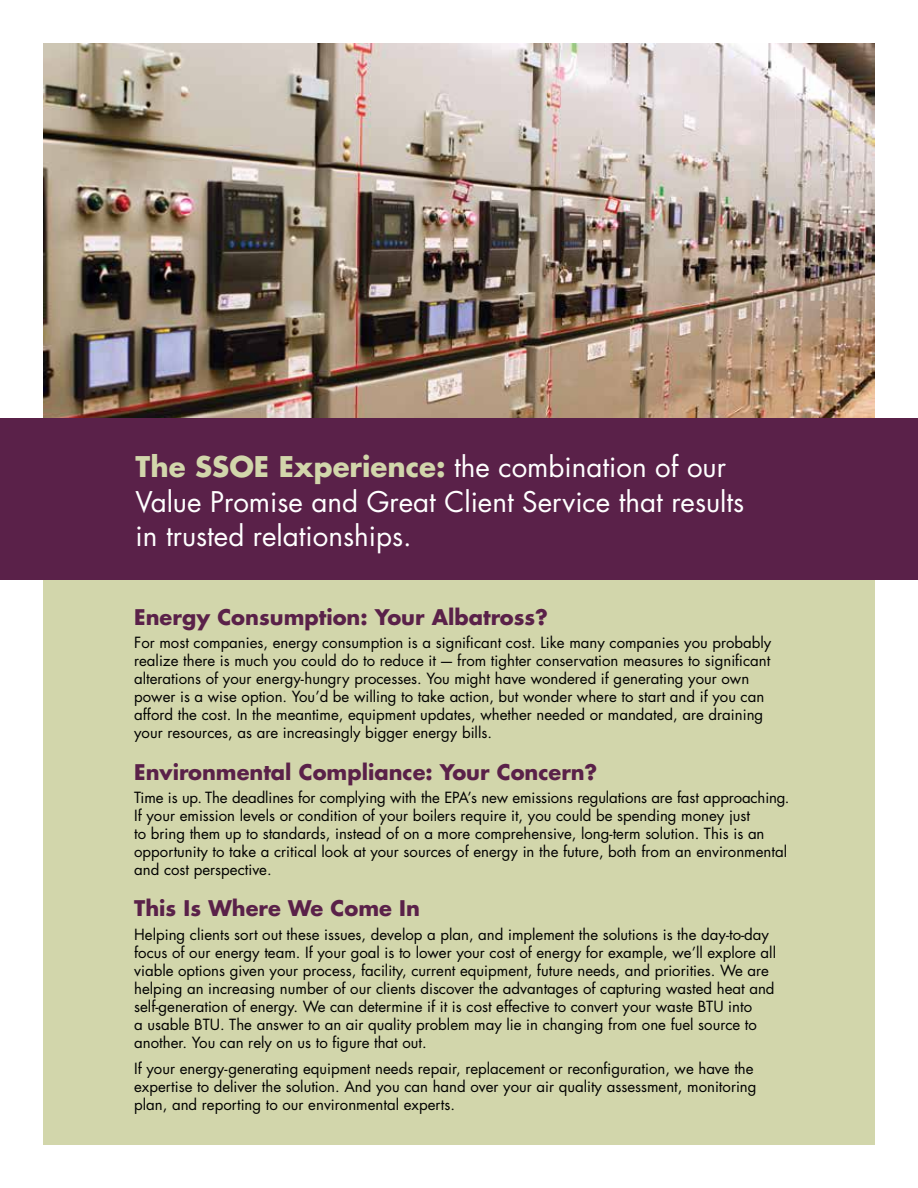
<style>
.page{position:relative;width:918px;height:1188px;background:#fff}
.page>*{position:absolute;margin:0;border:0;box-sizing:border-box;transform-origin:0 0}
.t1{font:27.75px/34.5px "Futura Std";color:#fff}
.t2{font:700 21px "Futura Std";color:#5a2149}
.t3{font:15px/18px "Futura Std";color:#000}
.s1{font-weight:700;color:#d2d6ab}
</style>
<div class="page">
<div style="left:43px;top:455px;width:832px;height:689px;background:#d2d6ab"></div>
<img style="left:43px;top:43px;width:832px;height:375px">
<div style="left:0;top:418px;width:918px;height:162px;background:#5a2149"></div>
<h1 class="t1" style="left:136px;top:450px;width:610px"><span class="s1">The SSOE Experience:</span> the combination of our<br>Value Promise and Great Client Service that results in trusted relationships.</h1>
<h2 class="t2" style="left:134px;top:603px;width:415px">Energy Consumption: Your Albatross?</h2>
<p class="t3" style="left:134px;top:634px;width:639px">For most companies, energy consumption is a significant cost. Like many companies you probably realize there is much you could do to reduce it — from tighter conservation measures to significant alterations of your energy-hungry processes. You might have wondered if generating your own power is a wise option. You’d be willing to take action, but wonder where to start and if you can afford the cost. In the meantime, equipment updates, whether needed or mandated, are draining your resources, as are increasingly bigger energy bills.</p>
<h2 class="t2" style="left:134px;top:758px;width:465px">Environmental Compliance: Your Concern?</h2>
<p class="t3" style="left:134px;top:789px;width:657px">Time is up. The deadlines for complying with the EPA’s new emissions regulations are fast approaching.<br>If your emission levels or condition of your boilers require it, you could be spending money just<br>to bring them up to standards, instead of on a more comprehensive, long-term solution. This is an opportunity to take a critical look at your sources of energy in the future, both from an environmental and cost perspective.</p>
<h2 class="t2" style="left:134px;top:894px;width:287px">This Is Where We Come In</h2>
<p class="t3" style="left:134px;top:925px;width:643px">Helping clients sort out these issues, develop a plan, and implement the solutions is the day-to-day focus of our energy team. If your goal is to lower your cost of energy for example, we’ll explore all viable options given your process, facility, current equipment, future needs, and priorities. We are helping an increasing number of our clients discover the advantages of capturing wasted heat and self-generation of energy. We can determine if it is cost effective to convert your waste BTU into<br>a usable BTU. The answer to an air quality problem may lie in changing from one fuel source to another. You can rely on us to figure that out.</p>
<p class="t3" style="left:134px;top:1060px;width:624px">If your energy-generating equipment needs repair, replacement or reconfiguration, we have the expertise to deliver the solution. And you can hand over your air quality assessment, monitoring plan, and reporting to our environmental experts.</p>
</div>
